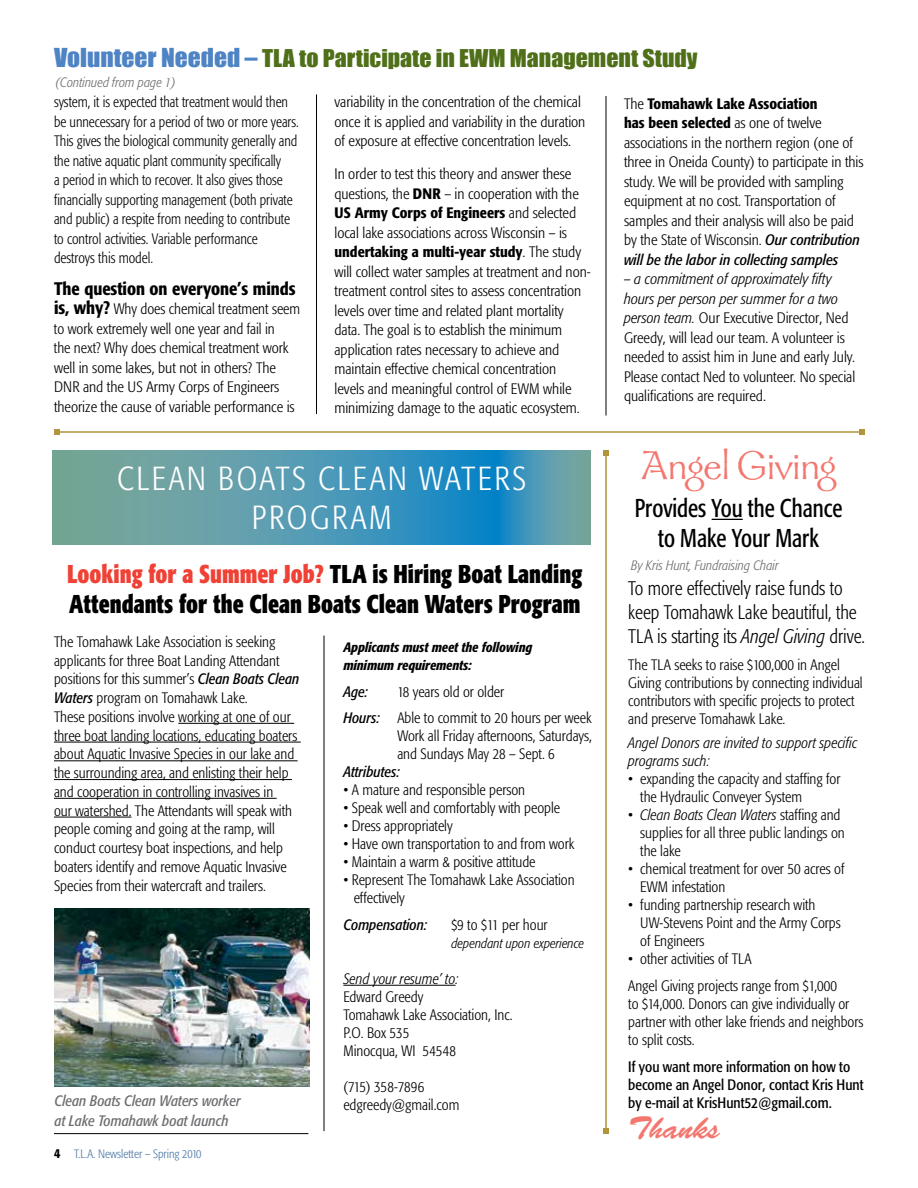
<style>
.page{position:relative;width:918px;height:1188px;background:#fff}
.page>*{position:absolute;margin:0;border:0;box-sizing:border-box;transform-origin:0 0}
.t1{font:45px "Galahad";color:#f3776f;scale:.9 1}
.t2{font:300 condensed 33px/39.6px "Formata";letter-spacing:.08em;color:#fff;text-align:center}
.t3{font:31.5px "Brush Script";color:#f3776f}
.t4{font:700 condensed 25.5px/30.6px "Formata";color:#000;scale:.9 1}
.t5{font:condensed 25.5px/30.6px "Formata";color:#000;text-align:center;scale:.9 1}
.t6{font:22.5px "Impact";color:#4f6f19;scale:1.06 1}
.t7{font:300 condensed 19.5px/24px "Formata";color:#000;scale:.96 1}
.t8{font:500 condensed 18px "Formata";color:#000}
.t9{font:300 condensed 15px/19.5px "Formata";color:#000}
.t10{font:300 condensed 15px/19.5px "Formata";color:#000;scale:.94 1}
.t11{font:condensed 15px/18px "Formata";color:#000}
.t12{font:italic 300 condensed 15px/18px "Formata";color:#000}
.t13{font:italic condensed 15px/19.5px "Formata";color:#6d6e71}
.t14{font:italic condensed 15px "Formata";color:#000}
.t15{font:italic 500 condensed 13.5px/18px "Formata";color:#000}
.t16{font:italic 300 condensed 13.5px "Formata";color:#6d6e71}
.t17{font:italic 300 condensed 13.5px "Formata";color:#000}
.t18{font:300 condensed 12px "Formata";color:#4d78a5}
.s1{font-size:24px;color:#4e84c4}
.s2{font-weight:500}
.s3{font-weight:500;font-size:18px}
.s4{font-weight:400;font-style:italic}
.s5{font-style:italic}
.s6{color:#ef4135}
.s7{font-weight:500;font-size:13.5px;color:#000}
</style>
<div class="page">
<hr style="left:57px;top:431px;width:805px;height:2px;background:#b1953a">
<svg style="left:54px;top:429px;width:6px;height:6px"></svg>
<svg style="left:859px;top:429px;width:6px;height:6px"></svg>
<svg style="left:52px;top:450px;width:539px;height:94px;background:#509ab0"></svg>
<hr style="left:316px;top:94px;width:1px;height:320px;background:#000">
<hr style="left:606px;top:96px;width:1px;height:320px;background:#000">
<hr style="left:178px;top:723px;width:116px;height:1px;background:#000">
<hr style="left:54px;top:742px;width:247px;height:1px;background:#000">
<hr style="left:54px;top:760px;width:244px;height:1px;background:#000">
<hr style="left:54px;top:779px;width:238px;height:1px;background:#000">
<hr style="left:54px;top:798px;width:223px;height:1px;background:#000">
<hr style="left:54px;top:817px;width:77px;height:1px;background:#000">
<hr style="left:343px;top:985px;width:113px;height:1px;background:#000">
<hr style="left:324px;top:636px;width:1px;height:495px;background:#000">
<hr style="left:605px;top:453px;width:2px;height:678px;background:#b1953a">
<svg style="left:603px;top:450px;width:6px;height:6px"></svg>
<svg style="left:603px;top:1128px;width:6px;height:6px"></svg>
<hr style="left:712px;top:519px;width:31px;height:1px;background:#000">
<img style="left:54px;top:908px;width:256px;height:178px">
<hr style="left:54px;top:1133px;width:254px;height:1px;background:#000">
<h3 class="t6" style="left:54px;top:44px;width:609px"><span class="s1">Volunteer Needed –</span> TLA to Participate in EWM Management Study</h3>
<p class="t9" style="left:334px;top:92px;width:252px">variability in the concentration of the chemical once it is applied and variability in the duration of exposure at effective concentration levels.</p>
<p class="t9" style="left:334px;top:164px;width:258px">In order to test this theory and answer these questions, the <span class="s2">DNR</span> – in cooperation with the <span class="s2">US Army Corps of Engineers</span> and selected local lake associations across Wisconsin – is <span class="s2">undertaking a multi-year study</span>. The study will collect water samples at treatment and non&shy;treatment control sites to assess concentration levels over time and related plant mortality data. The goal is to establish the minimum application rates necessary to achieve and maintain effective chemical concentration<br>levels and meaningful control of EWM while minimizing damage to the aquatic ecosystem.</p>
<p class="t16" style="left:56px;top:74px;width:122px">(Continued from page 1)</p>
<p class="t10" style="left:54px;top:92px;width:262px">system, it is expected that treatment would then be unnecessary for a period of two or more years.<br>This gives the biological community generally and the native aquatic plant community specifically<br>a period in which to recover. It also gives those financially supporting management (both private and public) a respite from needing to contribute to control activities. Variable performance destroys this model.</p>
<p class="t8" style="left:54px;top:277px;width:243px">The question on everyone’s minds</p>
<p class="t9" style="left:54px;top:299px;width:248px"><span class="s3">is, why?</span> Why does chemical treatment seem to work extremely well one year and fail in<br>the next? Why does chemical treatment work well in some lakes, but not in others? The DNR and the US Army Corps of Engineers theorize the cause of variable performance is</p>
<p class="t9" style="left:624px;top:94px;width:241px">The <span class="s2">Tomahawk Lake Association<br>has been selected</span> as one of twelve associations in the northern region (one of three in Oneida County) to participate in this study. We will be provided with sampling equipment at no cost. Transportation of samples and their analysis will also be paid by the State of Wisconsin. <span class="s4">Our contribution will be the labor in collecting samples</span></p>
<p class="t9" style="left:624px;top:269px;width:233px"><span class="s5">– a commitment of approximately fifty hours per person per summer for a two person team.</span> Our Executive Director, Ned Greedy, will lead our team. A volunteer is needed to assist him in June and early July.<br>Please contact Ned to volunteer. No special qualifications are required.</p>
<h2 class="t2" style="left:117px;top:459px;width:411px">CLEAN BOATS CLEAN WATERS<br>PROGRAM</h2>
<h3 class="t4" style="left:67px;top:558px;width:574px"><span class="s6">Looking for a Summer Job?</span> TLA is Hiring Boat Landing<br>Attendants for the Clean Boats Clean Waters Program</h3>
<p class="t15" style="left:343px;top:638px;width:190px">Applicants must meet the following minimum requirements:</p>
<p class="t14" style="left:343px;top:683px;width:26px">Age:</p>
<p class="t9" style="left:54px;top:632px;width:247px;line-height:18.8px">The Tomahawk Lake Association is seeking applicants for three Boat Landing Attendant positions for this summer’s <span class="s4">Clean Boats Clean Waters</span> program on Tomahawk Lake.<br>These positions involve working at one of our three boat landing locations, educating boaters about Aquatic Invasive Species in our lake and the surrounding area, and enlisting their help and cooperation in controlling invasives in<br>our watershed. The Attendants will speak with people coming and going at the ramp, will conduct courtesy boat inspections, and help boaters identify and remove Aquatic Invasive Species from their watercraft and trailers.</p>
<p class="t9" style="left:343px;top:679px;width:250px;line-height:25.5px;text-indent:54px">18 years old or older<br><span class="s4">Hours:</span> Able to commit to 20 hours per week</p>
<p class="t9" style="left:397px;top:727px;width:196px;line-height:18px">Work all Friday afternoons, Saturdays, and Sundays May 28 – Sept. 6</p>
<p class="t14" style="left:343px;top:763px;width:58px">Attributes:</p>
<p class="t9" style="left:343px;top:780px;width:183px">• A mature and responsible person</p>
<p class="t9" style="left:343px;top:798px;width:218px">• Speak well and comfortably with people</p>
<p class="t9" style="left:343px;top:816px;width:111px">• Dress appropriately</p>
<p class="t9" style="left:343px;top:834px;width:232px">• Have own transportation to and from work</p>
<p class="t9" style="left:343px;top:852px;width:194px">• Maintain a warm &amp; positive attitude</p>
<p class="t9" style="left:354px;top:871px;width:223px;line-height:18px;text-indent:-10px">• Represent The Tomahawk Lake Association effectively</p>
<p class="t14" style="left:343px;top:916px;width:86px">Compensation:</p>
<p class="t9" style="left:451px;top:915px;width:98px">$9 to $11 per hour</p>
<p class="t17" style="left:451px;top:935px;width:134px">dependant upon experience</p>
<p class="t12" style="left:343px;top:970px;width:117px">Send your resume’ to:</p>
<p class="t9" style="left:343px;top:988px;width:171px;line-height:18px">Edward Greedy<br>Tomahawk Lake Association, Inc.<br>P.O. Box 535<br>Minocqua, WI 54548</p>
<p class="t9" style="left:343px;top:1078px;width:117px;line-height:18px">(715) 358-7896 edgreedy@gmail.com</p>
<p class="t13" style="left:55px;top:1091px;width:188px">Clean Boats Clean Waters worker at Lake Tomahawk boat launch</p>
<p class="t18" style="left:54px;top:1147px;width:149px"><span class="s7">4</span> T.L.A. Newsletter – Spring 2010</p>
<h1 class="t1" style="left:641px;top:443px;width:218px">Angel Giving</h1>
<h3 class="t5" style="left:635px;top:493px;width:233px">Provides You the Chance to Make Your Mark</h3>
<p class="t16" style="left:631px;top:557px;width:149px">By Kris Hunt, Fundraising Chair</p>
<h3 class="t7" style="left:628px;top:576px;width:248px">To more effectively raise funds to keep Tomahawk Lake beautiful, the<br>TLA is starting its <span class="s5">Angel Giving</span> drive.</h3>
<p class="t9" style="left:628px;top:656px;width:236px;line-height:18px">The TLA seeks to raise $100,000 in Angel Giving contributions by connecting individual contributors with specific projects to protect and preserve Tomahawk Lake.</p>
<p class="t12" style="left:628px;top:734px;width:231px">Angel Donors are invited to support specific programs such:</p>
<p class="t9" style="left:640px;top:770px;width:202px;line-height:18px;text-indent:-12px">• expanding the capacity and staffing for the Hydraulic Conveyer System</p>
<p class="t9" style="left:640px;top:806px;width:206px;line-height:18px;text-indent:-12px">• <span class="s5">Clean Boats Clean Waters</span> staffing and supplies for all three public landings on the lake</p>
<p class="t9" style="left:640px;top:860px;width:206px;line-height:18px;text-indent:-12px">• chemical treatment for over 50 acres of<br>EWM infestation</p>
<p class="t9" style="left:640px;top:896px;width:202px;line-height:18px;text-indent:-12px">• funding partnership research with<br>UW-Stevens Point and the Army Corps of Engineers</p>
<p class="t9" style="left:628px;top:945px;width:210px;line-height:27px">• other activities of TLA<br>Angel Giving projects range from $1,000</p>
<p class="t9" style="left:628px;top:995px;width:237px;line-height:18px">to $14,000. Donors can give individually or partner with other lake friends and neighbors to split costs.</p>
<p class="t11" style="left:628px;top:1058px;width:237px">If you want more information on how to become an Angel Donor, contact Kris Hunt by e-mail at KrisHunt52@gmail.com.</p>
<h3 class="t3" style="left:629px;top:1111px;width:93px">Thanks</h3>
</div>
